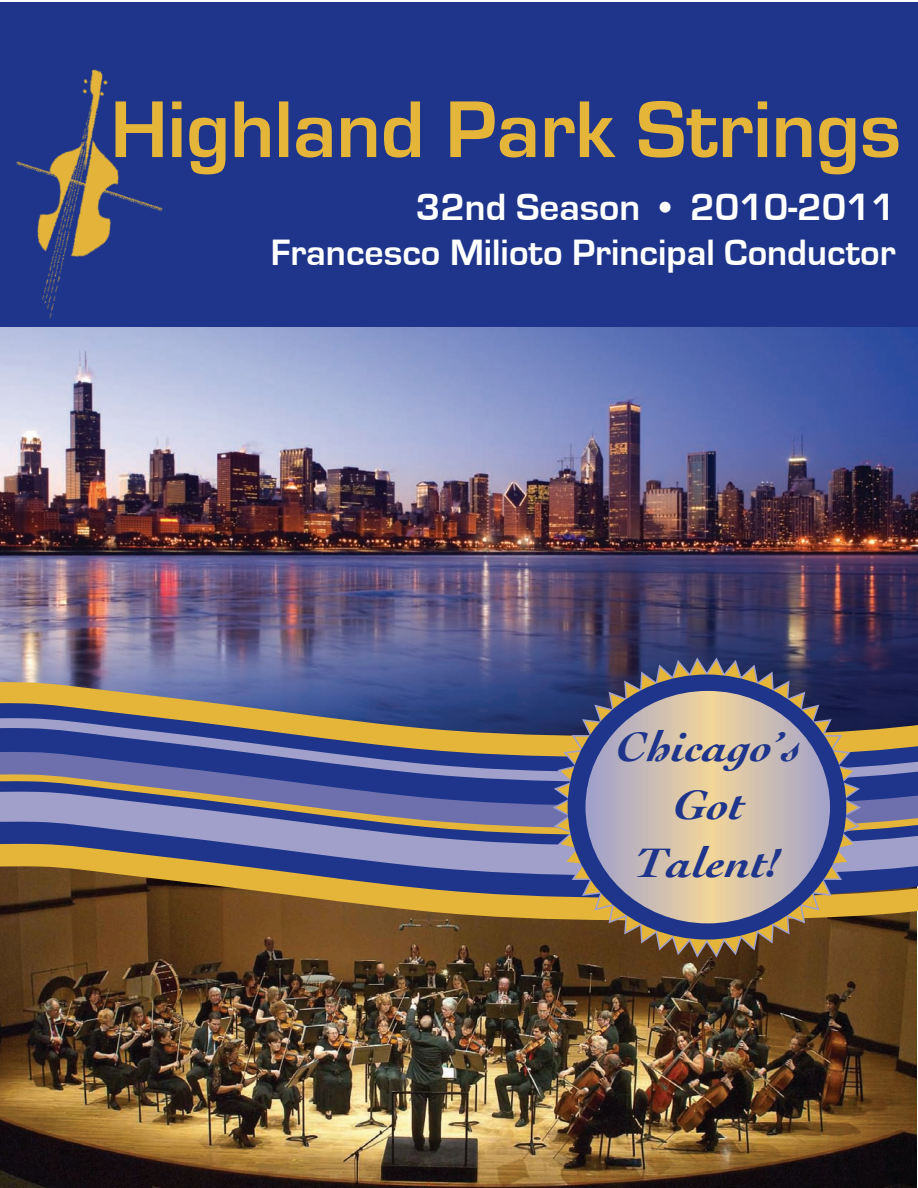
<style>
.page{position:relative;width:918px;height:1188px;background:#fff}
.page>*{position:absolute;margin:0;border:0;box-sizing:border-box;transform-origin:0 0}
.t1{font:italic 700 43.2px/57.6px "Cochin";color:#1e358b;text-align:center;scale:1.11 1}
.Heading{font:700 39.15px "Eurostile";color:#fff}
.Heading-2{font:700 37.8px "Eurostile";color:#fff}
</style>
<div class="page">
<div style="left:0;top:0;width:918px;height:329px;background:#1e358b"></div>
<img style="left:0;top:327px;width:918px;height:269px">
<img style="left:0;top:991px;width:917px;height:197px">
<svg style="left:212px;top:101px;width:687px;height:73px"></svg>
<img style="left:0;top:596px;width:918px;height:395px">
<svg style="left:0;top:671px;width:918px;height:69px;background:#696979"></svg>
<svg style="left:0;top:740px;width:918px;height:92px;background:#656997"></svg>
<svg style="left:0;top:832px;width:918px;height:100px;background:#7a685a"></svg>
<svg style="left:551px;top:656px;width:312px;height:303px;background:#665954"></svg>
<div style="left:568px;top:675px;width:278px;height:265px;background:#1e358b;border-radius:50%"></div>
<svg style="left:586px;top:691px;width:244px;height:232px;background:#b3a7a4"></svg>
<hr style="left:0;top:0;width:918px;height:1px;background:#fff">
<img style="left:39px;top:327px;width:157px;height:37px">
<img style="left:0;top:282px;width:122px;height:75px">
<img style="left:82px;top:69px;width:130px;height:106px">
<img style="left:16px;top:115px;width:116px;height:137px">
<img style="left:46px;top:123px;width:159px;height:159px">
<p class="Heading" style="left:416px;top:186px;width:481px">32nd Season • 2010-2011</p>
<p class="Heading-2" style="left:271px;top:232px;width:626px">Francesco Milioto Principal Conductor</p>
<p class="t1" style="left:617px;top:718px;width:168px">Chicago’s<br>Got</p>
<p class="t1" style="left:636px;top:833px;width:134px">Talent!</p>
</div>
